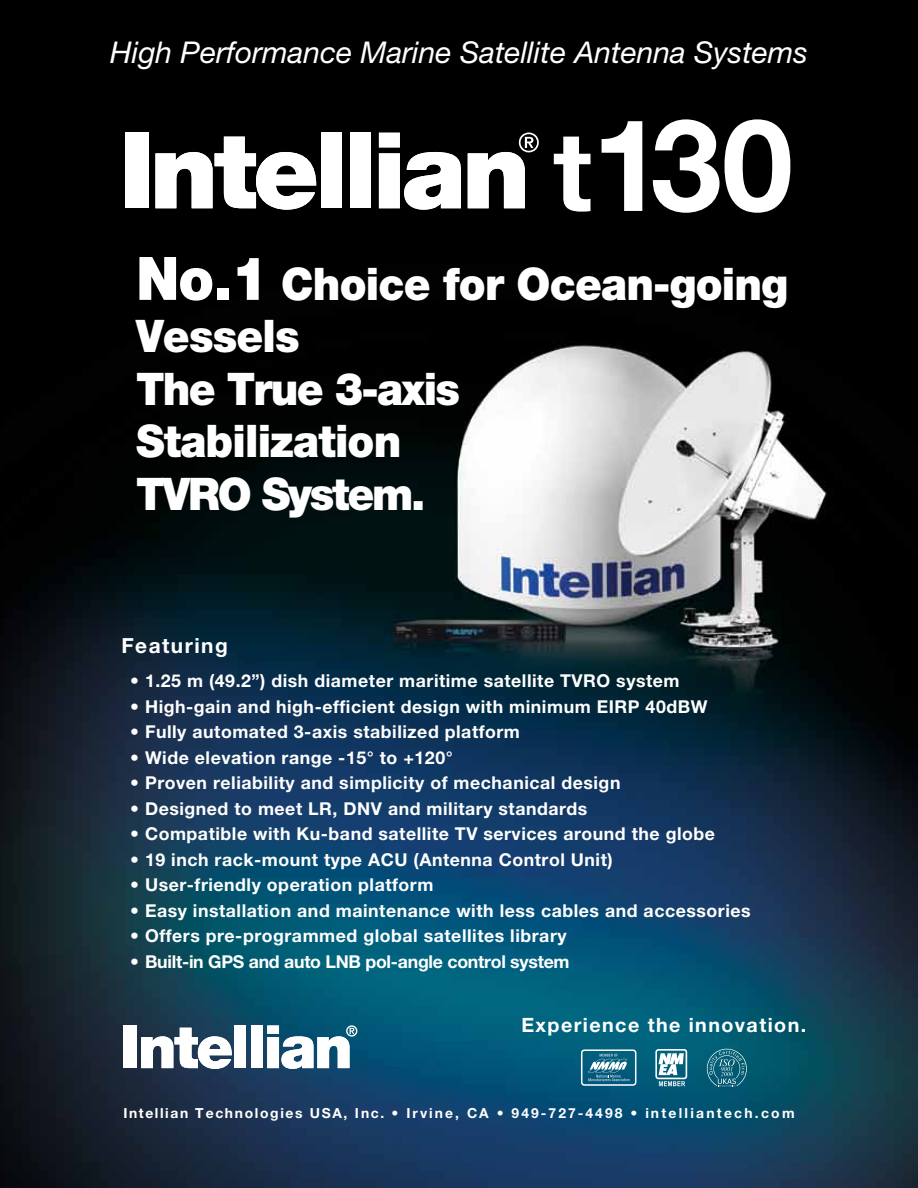
<style>
.page{position:relative;width:918px;height:1188px;background:#fff}
.page>*{position:absolute;margin:0;border:0;box-sizing:border-box;transform-origin:0 0}
.t1{font:700 128.25px "Helvetica Neue";color:#fff}
.t2{font:900 45px/52.5px "Helvetica Neue";letter-spacing:-.02em;color:#fff;scale:.95 1}
.t3{font:italic 30px "Helvetica Neue";color:#fff}
.t4{font:700 20.85px "Helvetica Neue";letter-spacing:.07em;color:#fff}
.t5{font:700 19.65px "Helvetica Neue";letter-spacing:.07em;color:#fff}
.t6{font:700 17.7px "Helvetica Neue";letter-spacing:.03em;color:#fff}
.t7{font:700 17.7px "Helvetica Neue";letter-spacing:-.015em;color:#fff}
.t8{font:700 13.8px "Helvetica Neue";letter-spacing:.145em;color:#fff}
.s1{font-size:110.7px}
.s2{font-size:60px}
</style>
<div class="page">
<img style="left:0;top:0;width:918px;height:1188px">
<div style="left:581px;top:1049px;width:55px;height:37px;border:2px solid #fff;border-radius:3px"></div>
<svg style="left:588px;top:1054px;width:41px;height:27px"></svg>
<svg style="left:655px;top:1049px;width:32px;height:37px"></svg>
<svg style="left:707px;top:1049px;width:40px;height:38px"></svg>
<div style="left:125px;top:133px;width:23px;height:75px;background:#fff"></div>
<svg style="left:155px;top:137px;width:161px;height:73px"></svg>
<div style="left:321px;top:133px;width:21px;height:75px;background:#fff"></div>
<div style="left:350px;top:133px;width:21px;height:75px;background:#fff"></div>
<svg style="left:379px;top:133px;width:82px;height:77px"></svg>
<svg style="left:468px;top:133px;width:71px;height:75px"></svg>
<div style="left:124px;top:1025px;width:13px;height:43px;background:#fff"></div>
<svg style="left:141px;top:1028px;width:91px;height:41px"></svg>
<div style="left:235px;top:1025px;width:11px;height:43px;background:#fff"></div>
<div style="left:251px;top:1025px;width:12px;height:43px;background:#fff"></div>
<svg style="left:267px;top:1025px;width:90px;height:44px"></svg>
<h3 class="t3" style="left:110px;top:35px;width:699px">High Performance Marine Satellite Antenna Systems</h3>
<h1 class="t1" style="left:553px;top:86px;width:241px"><span class="s1">t</span>130</h1>
<h2 class="t2" style="left:136px;top:257px;width:688px"><span class="s2">No.1</span> Choice for Ocean-going<br>Vessels<br>The True 3-axis<br>Stabilization<br>TVRO System.</h2>
<p class="t4" style="left:121px;top:633px;width:108px">Featuring</p>
<p class="t6" style="left:130px;top:670px;width:551px">• 1.25 m (49.2”) dish diameter maritime satellite TVRO system</p>
<p class="t6" style="left:130px;top:695px;width:579px">• High-gain and high-efficient design with minimum EIRP 40dBW</p>
<p class="t6" style="left:130px;top:721px;width:391px">• Fully automated 3-axis stabilized platform</p>
<p class="t6" style="left:130px;top:746px;width:324px">• Wide elevation range -15° to +120°</p>
<p class="t6" style="left:130px;top:772px;width:492px">• Proven reliability and simplicity of mechanical design</p>
<p class="t6" style="left:130px;top:797px;width:459px">• Designed to meet LR, DNV and military standards</p>
<p class="t6" style="left:130px;top:823px;width:586px">• Compatible with Ku-band satellite TV services around the globe</p>
<p class="t6" style="left:130px;top:848px;width:484px">• 19 inch rack-mount type ACU (Antenna Control Unit)</p>
<p class="t6" style="left:130px;top:874px;width:305px">• User-friendly operation platform</p>
<p class="t6" style="left:130px;top:899px;width:622px">• Easy installation and maintenance with less cables and accessories</p>
<p class="t6" style="left:130px;top:925px;width:438px">• Offers pre-programmed global satellites library</p>
<p class="t7" style="left:130px;top:950px;width:441px">• Built-in GPS and auto LNB pol-angle control system</p>
<p class="t5" style="left:521px;top:1013px;width:286px">Experience the innovation.</p>
<p class="t8" style="left:123px;top:1104px;width:673px">Intellian Technologies USA, Inc. • Irvine, CA • 949-727-4498 • intelliantech.com</p>
</div>
